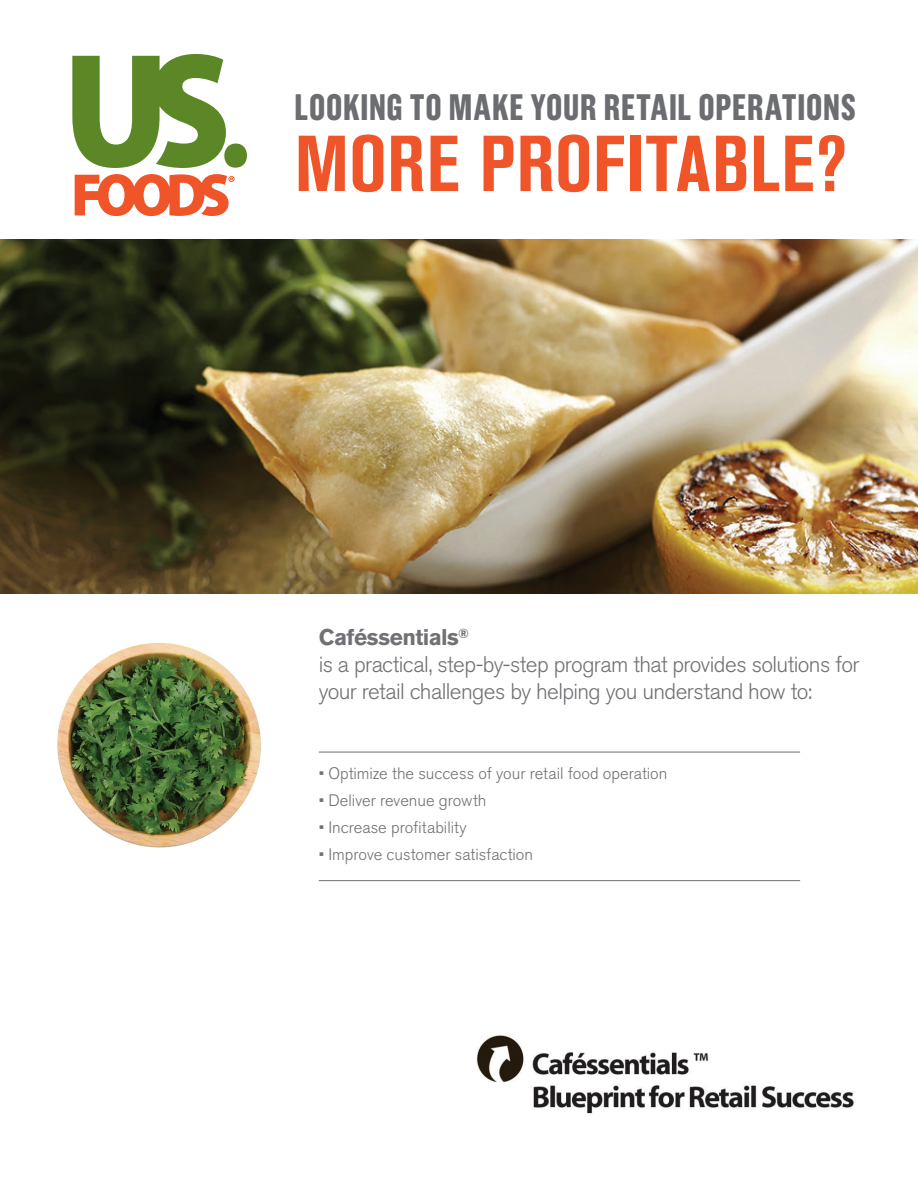
<style>
.page{position:relative;width:918px;height:1188px;background:#fff}
.page>*{position:absolute;margin:0;border:0;box-sizing:border-box;transform-origin:0 0}
.t1{font:700 condensed 78.45px "Akzidenz Grotesk Pro";letter-spacing:.01em;color:#f05429}
.t2{font:700 36.75px "Grotzec Cond";letter-spacing:.02em;color:#6c6d70}
.t3{font:300 22.5px/27px "Akzidenz Grotesk BE";letter-spacing:-.025em;color:#717074}
.t4{font:700 22.5px "Akzidenz Grotesk BE";letter-spacing:-.02em;color:#717074}
.t5{font:300 16.5px "Akzidenz Grotesk BE";color:#717074}
</style>
<div class="page">
<img style="left:57px;top:642px;width:204px;height:206px">
<div style="left:224px;top:144px;width:23px;height:24px;background:#5c8727;border-radius:50%"></div>
<svg style="left:72px;top:54px;width:154px;height:114px"></svg>
<svg style="left:75px;top:174px;width:160px;height:42px"></svg>
<img style="left:0;top:240px;width:918px;height:354px">
<hr style="left:319px;top:752px;width:481px;height:1px;background:#6c6d70">
<hr style="left:319px;top:880px;width:481px;height:1px;background:#6c6d70">
<img style="left:476px;top:1035px;width:378px;height:79px">
<p class="t2" style="left:294px;top:85px;width:563px">LOOKING TO MAKE YOUR RETAIL OPERATIONS</p>
<p class="t1" style="left:295px;top:113px;width:553px">MORE PROFITABLE?</p>
<p class="t4" style="left:319px;top:625px;width:152px">Caféssentials<sup>®</sup></p>
<p class="t3" style="left:319px;top:652px;width:542px">is a practical, step-by-step program that provides solutions for your retail challenges by helping you understand how to:</p>
<p class="t5" style="left:319px;top:764px;width:350px">• Optimize the success of your retail food operation</p>
<p class="t5" style="left:319px;top:791px;width:169px">• Deliver revenue growth</p>
<p class="t5" style="left:319px;top:818px;width:149px">• Increase profitability</p>
<p class="t5" style="left:319px;top:845px;width:216px">• Improve customer satisfaction</p>
</div>
